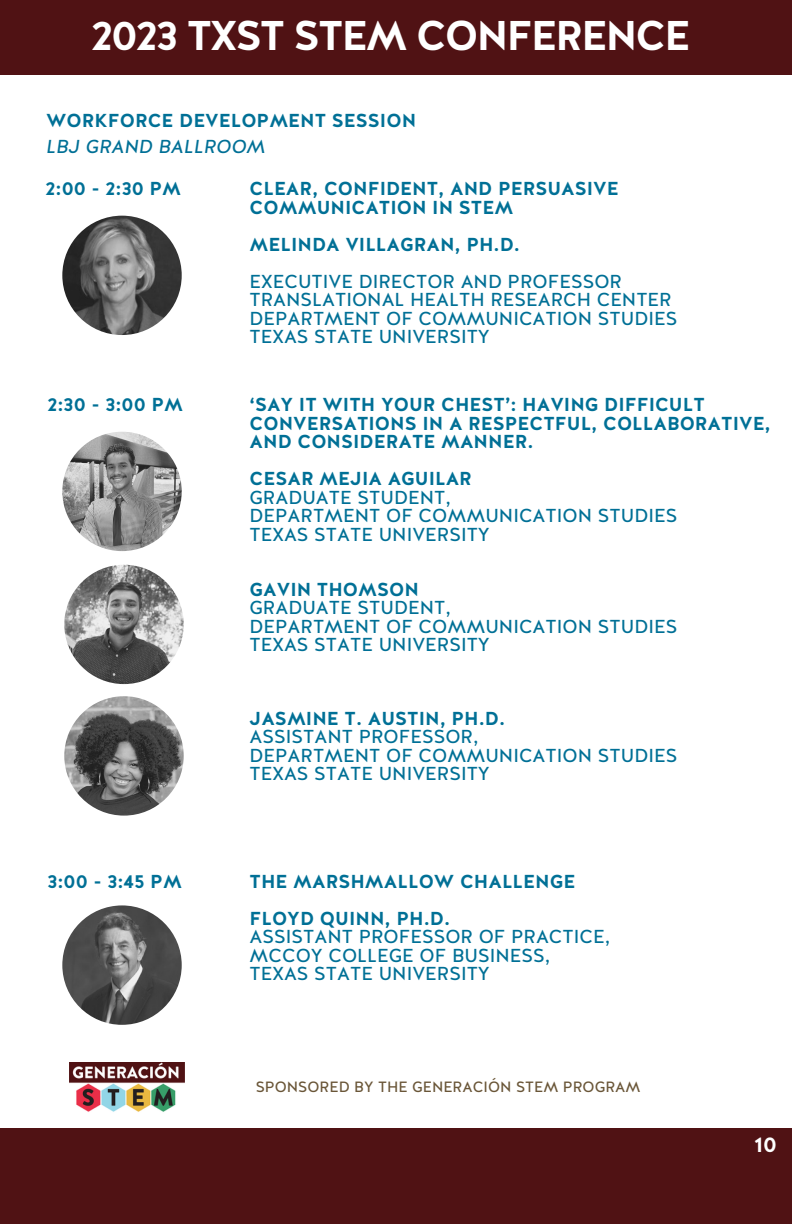
<style>
.page{position:relative;width:792px;height:1224px;background:#fff}
.page>*{position:absolute;margin:0;border:0;box-sizing:border-box;transform-origin:0 0}
.t1{font:700 41.4px "Halis GR";letter-spacing:-.05em;color:#fff}
.t2{font:700 21.4px "Halis GR";color:#fff}
.t3{font:18.8px/18.4px "Halis GR";color:#007096}
.t4{font:700 18.8px/18.4px "Halis GR";color:#007096}
.t5{font:italic 18.8px "Halis GR";color:#007096}
.t6{font:14.8px "Halis GR";color:#6a5638}
</style>
<div class="page">
<div style="left:0;top:0;width:792px;height:74px;background:#501214"></div>
<img style="left:62px;top:216px;width:120px;height:119px;border-radius:50%">
<img style="left:62px;top:432px;width:120px;height:119px;border-radius:50%">
<img style="left:64px;top:565px;width:120px;height:119px;border-radius:50%">
<img style="left:64px;top:696px;width:120px;height:120px;border-radius:50%">
<img style="left:62px;top:905px;width:120px;height:120px;border-radius:50%">
<div style="left:0;top:1128px;width:792px;height:96px;background:#501214"></div>
<img style="left:69px;top:1062px;width:116px;height:50px">
<h1 class="t1" style="left:91px;top:17px;width:601px">2023 TXST STEM CONFERENCE</h1>
<p class="t4" style="left:46px;top:113px;width:372px">WORKFORCE DEVELOPMENT SESSION</p>
<p class="t5" style="left:46px;top:138px;width:221px">LBJ GRAND BALLROOM</p>
<p class="t4" style="left:45px;top:182px;width:137px">2:00 - 2:30 PM</p>
<p class="t4" style="left:250px;top:182px;width:371px">CLEAR, CONFIDENT, AND PERSUASIVE<br>COMMUNICATION IN STEM</p>
<p class="t4" style="left:250px;top:237px;width:272px">MELINDA VILLAGRAN, PH.D.</p>
<p class="t3" style="left:250px;top:274px;width:429px">EXECUTIVE DIRECTOR AND PROFESSOR TRANSLATIONAL HEALTH RESEARCH CENTER DEPARTMENT OF COMMUNICATION STUDIES TEXAS STATE UNIVERSITY</p>
<p class="t4" style="left:47px;top:398px;width:137px">2:30 - 3:00 PM</p>
<p class="t4" style="left:250px;top:398px;width:523px">‘SAY IT WITH YOUR CHEST’: HAVING DIFFICULT<br>CONVERSATIONS IN A RESPECTFUL, COLLABORATIVE,<br>AND CONSIDERATE MANNER.</p>
<p class="t4" style="left:250px;top:471px;width:224px">CESAR MEJIA AGUILAR</p>
<p class="t3" style="left:250px;top:490px;width:429px">GRADUATE STUDENT,<br>DEPARTMENT OF COMMUNICATION STUDIES<br>TEXAS STATE UNIVERSITY</p>
<p class="t4" style="left:250px;top:582px;width:171px">GAVIN THOMSON</p>
<p class="t3" style="left:250px;top:600px;width:429px">GRADUATE STUDENT,<br>DEPARTMENT OF COMMUNICATION STUDIES<br>TEXAS STATE UNIVERSITY</p>
<p class="t4" style="left:47px;top:874px;width:136px">3:00 - 3:45 PM</p>
<p class="t4" style="left:250px;top:711px;width:257px">JASMINE T. AUSTIN, PH.D.</p>
<p class="t3" style="left:250px;top:730px;width:429px">ASSISTANT PROFESSOR,<br>DEPARTMENT OF COMMUNICATION STUDIES<br>TEXAS STATE UNIVERSITY</p>
<p class="t4" style="left:250px;top:865px;width:327px;line-height:36.8px">THE MARSHMALLOW CHALLENGE<br>FLOYD QUINN, PH.D.</p>
<p class="t3" style="left:250px;top:929px;width:362px">ASSISTANT PROFESSOR OF PRACTICE,<br>MCCOY COLLEGE OF BUSINESS,<br>TEXAS STATE UNIVERSITY</p>
<p class="t6" style="left:256px;top:1080px;width:386px">SPONSORED BY THE GENERACIÓN STEM PROGRAM</p>
<p class="t2" style="left:754px;top:1135px;width:24px">10</p>
</div>
